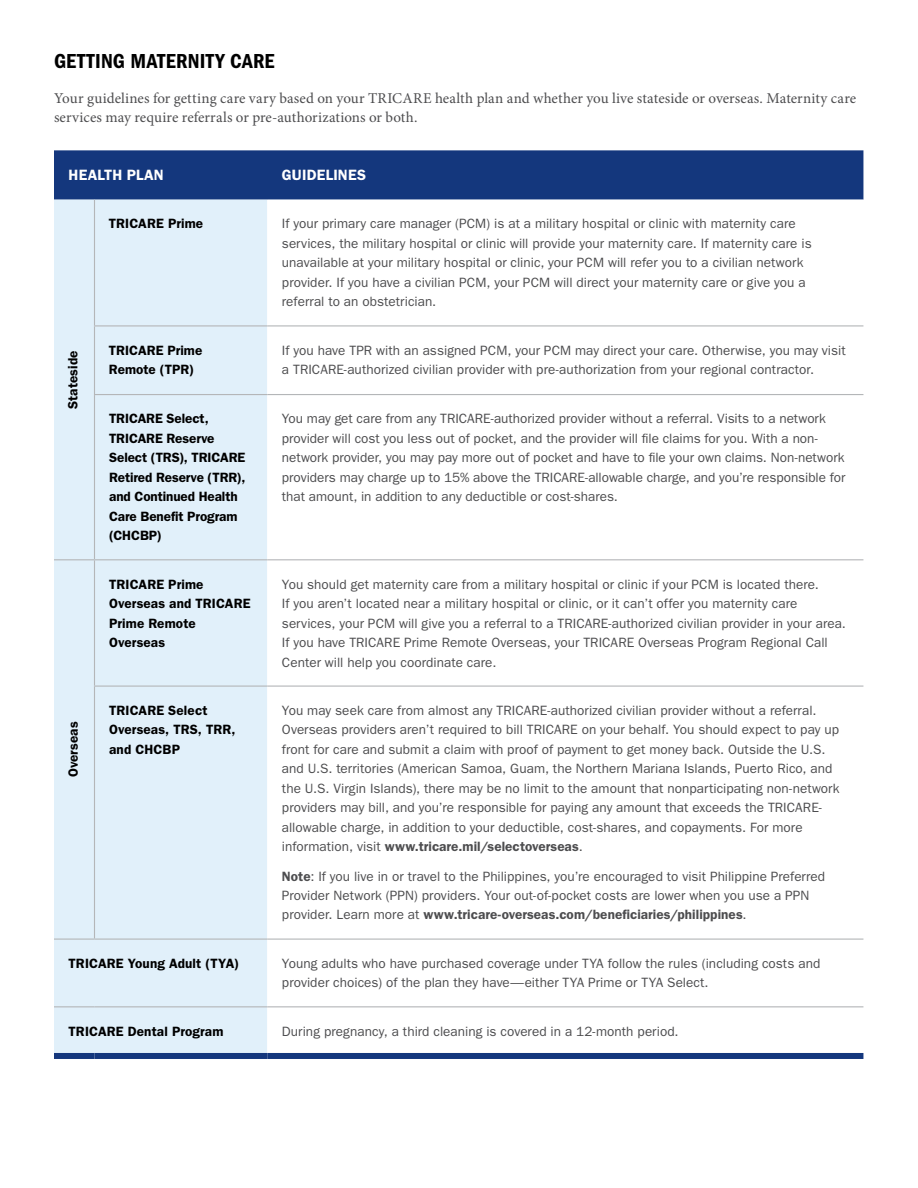
<style>
.page{position:relative;width:918px;height:1188px;background:#fff}
.page>*{position:absolute;margin:0;border:0;box-sizing:border-box;transform-origin:0 0}
.t1{font:21px "ITC Franklin Gothic Std Dm Cd";letter-spacing:.015em;color:#000}
.t2{font:15px/19.5px "Minion Pro";letter-spacing:.005em;color:#4d4d4f}
.H2_Cells_-_White{font:600 15px "ITC Franklin Gothic Std";letter-spacing:.01em;color:#fff}
.Body_Copy_-_Cells{font:13.5px/19.5px "ITC Franklin Gothic Std";color:#4d4d4f}
.H2_Cells_-_Black{font:600 13.5px/19.5px "ITC Franklin Gothic Std";letter-spacing:.005em;color:#000}
.s1{font-weight:600}
</style>
<div class="page">
<div style="left:54px;top:150px;width:809px;height:50px;background:#14377d"></div>
<div style="left:54px;top:200px;width:213px;height:853px;background:#e1f0fa"></div>
<svg style="left:267px;top:326px;width:596px;height:682px"></svg>
<hr style="left:94px;top:394px;width:173px;height:1px;background:#b4b6b8">
<hr style="left:267px;top:394px;width:596px;height:1px;background:#b4b6b8">
<hr style="left:94px;top:559px;width:173px;height:1px;background:#b4b6b8">
<hr style="left:267px;top:559px;width:596px;height:1px;background:#b4b6b8">
<hr style="left:94px;top:686px;width:173px;height:1px;background:#b4b6b8">
<hr style="left:267px;top:686px;width:596px;height:1px;background:#b4b6b8">
<hr style="left:267px;top:939px;width:596px;height:1px;background:#b4b6b8">
<hr style="left:54px;top:1006px;width:40px;height:1px;background:#b4b6b8">
<hr style="left:94px;top:1006px;width:173px;height:1px;background:#b4b6b8">
<hr style="left:267px;top:1006px;width:596px;height:1px;background:#b4b6b8">
<hr style="left:94px;top:325px;width:173px;height:1px;background:#b4b6b8">
<hr style="left:267px;top:325px;width:596px;height:1px;background:#b4b6b8">
<hr style="left:54px;top:559px;width:40px;height:1px;background:#b4b6b8">
<div style="left:54px;top:1053px;width:40px;height:6px;background:#14377d"></div>
<div style="left:94px;top:1053px;width:173px;height:6px;background:#14377d"></div>
<div style="left:267px;top:1053px;width:596px;height:6px;background:#14377d"></div>
<hr style="left:94px;top:200px;width:1px;height:125px;background:#b4b6b8">
<hr style="left:94px;top:326px;width:1px;height:68px;background:#b4b6b8">
<hr style="left:94px;top:395px;width:1px;height:164px;background:#b4b6b8">
<hr style="left:94px;top:560px;width:1px;height:126px;background:#b4b6b8">
<hr style="left:94px;top:687px;width:1px;height:252px;background:#b4b6b8">
<hr style="left:54px;top:939px;width:40px;height:1px;background:#b4b6b8">
<hr style="left:94px;top:939px;width:173px;height:1px;background:#b4b6b8">
<h1 class="t1" style="left:54px;top:49px;width:222px">GETTING MATERNITY CARE</h1>
<p class="t2" style="left:54px;top:88px;width:804px">Your guidelines for getting care vary based on your TRICARE health plan and whether you live stateside or overseas. Maternity care services may require referrals or pre-authorizations or both.</p>
<p class="H2_Cells_-_White" style="left:69px;top:166px;width:97px">HEALTH PLAN</p>
<p class="H2_Cells_-_White" style="left:282px;top:166px;width:86px">GUIDELINES</p>
<p class="H2_Cells_-_Black" style="left:63px;top:409px;width:60px;rotate:-90deg">Stateside</p>
<p class="H2_Cells_-_Black" style="left:109px;top:214px;width:96px">TRICARE Prime</p>
<p class="Body_Copy_-_Cells" style="left:282px;top:214px;width:531px">If your primary care manager (PCM) is at a military hospital or clinic with maternity care services, the military hospital or clinic will provide your maternity care. If maternity care is unavailable at your military hospital or clinic, your PCM will refer you to a civilian network provider. If you have a civilian PCM, your PCM will direct your maternity care or give you a referral to an obstetrician.</p>
<p class="H2_Cells_-_Black" style="left:109px;top:340px;width:95px">TRICARE Prime<br>Remote (TPR)</p>
<p class="Body_Copy_-_Cells" style="left:282px;top:340px;width:565px">If you have TPR with an assigned PCM, your PCM may direct your care. Otherwise, you may visit a TRICARE-authorized civilian provider with pre-authorization from your regional contractor.</p>
<p class="H2_Cells_-_Black" style="left:109px;top:409px;width:138px">TRICARE Select,<br>TRICARE Reserve<br>Select (TRS), TRICARE<br>Retired Reserve (TRR), and Continued Health<br>Care Benefit Program (CHCBP)</p>
<p class="Body_Copy_-_Cells" style="left:282px;top:409px;width:565px">You may get care from any TRICARE-authorized provider without a referral. Visits to a network provider will cost you less out of pocket, and the provider will file claims for you. With a non&shy;network provider, you may pay more out of pocket and have to file your own claims. Non-network providers may charge up to 15% above the TRICARE-allowable charge, and you’re responsible for that amount, in addition to any deductible or cost-shares.</p>
<p class="H2_Cells_-_Black" style="left:109px;top:574px;width:143px">TRICARE Prime<br>Overseas and TRICARE<br>Prime Remote<br>Overseas</p>
<p class="Body_Copy_-_Cells" style="left:282px;top:574px;width:566px">You should get maternity care from a military hospital or clinic if your PCM is located there.<br>If you aren’t located near a military hospital or clinic, or it can’t offer you maternity care services, your PCM will give you a referral to a TRICARE-authorized civilian provider in your area.<br>If you have TRICARE Prime Remote Overseas, your TRICARE Overseas Program Regional Call Center will help you coordinate care.</p>
<p class="H2_Cells_-_Black" style="left:109px;top:700px;width:128px">TRICARE Select<br>Overseas, TRS, TRR, and CHCBP</p>
<p class="Body_Copy_-_Cells" style="left:282px;top:701px;width:559px">You may seek care from almost any TRICARE-authorized civilian provider without a referral.<br>Overseas providers aren’t required to bill TRICARE on your behalf. You should expect to pay up front for care and submit a claim with proof of payment to get money back. Outside the U.S. and U.S. territories (American Samoa, Guam, the Northern Mariana Islands, Puerto Rico, and the U.S. Virgin Islands), there may be no limit to the amount that nonparticipating non-network providers may bill, and you’re responsible for paying any amount that exceeds the TRICARE&shy;allowable charge, in addition to your deductible, cost-shares, and copayments. For more information, visit <span class="s1">www.tricare.mil/selectoverseas</span>.</p>
<p class="Body_Copy_-_Cells" style="left:282px;top:866px;width:545px"><span class="s1">Note</span>: If you live in or travel to the Philippines, you’re encouraged to visit Philippine Preferred<br>Provider Network (PPN) providers. Your out-of-pocket costs are lower when you use a PPN provider. Learn more at <span class="s1">www.tricare-overseas.com/beneficiaries/philippines</span>.</p>
<p class="H2_Cells_-_Black" style="left:69px;top:953px;width:172px">TRICARE Young Adult (TYA)</p>
<p class="Body_Copy_-_Cells" style="left:282px;top:954px;width:540px">Young adults who have purchased coverage under TYA follow the rules (including costs and provider choices) of the plan they have—either TYA Prime or TYA Select.</p>
<p class="H2_Cells_-_Black" style="left:69px;top:1021px;width:156px">TRICARE Dental Program</p>
<p class="Body_Copy_-_Cells" style="left:282px;top:1021px;width:398px">During pregnancy, a third cleaning is covered in a 12-month period.</p>
<p class="H2_Cells_-_Black" style="left:64px;top:777px;width:58px;rotate:-90deg">Overseas</p>
</div>
